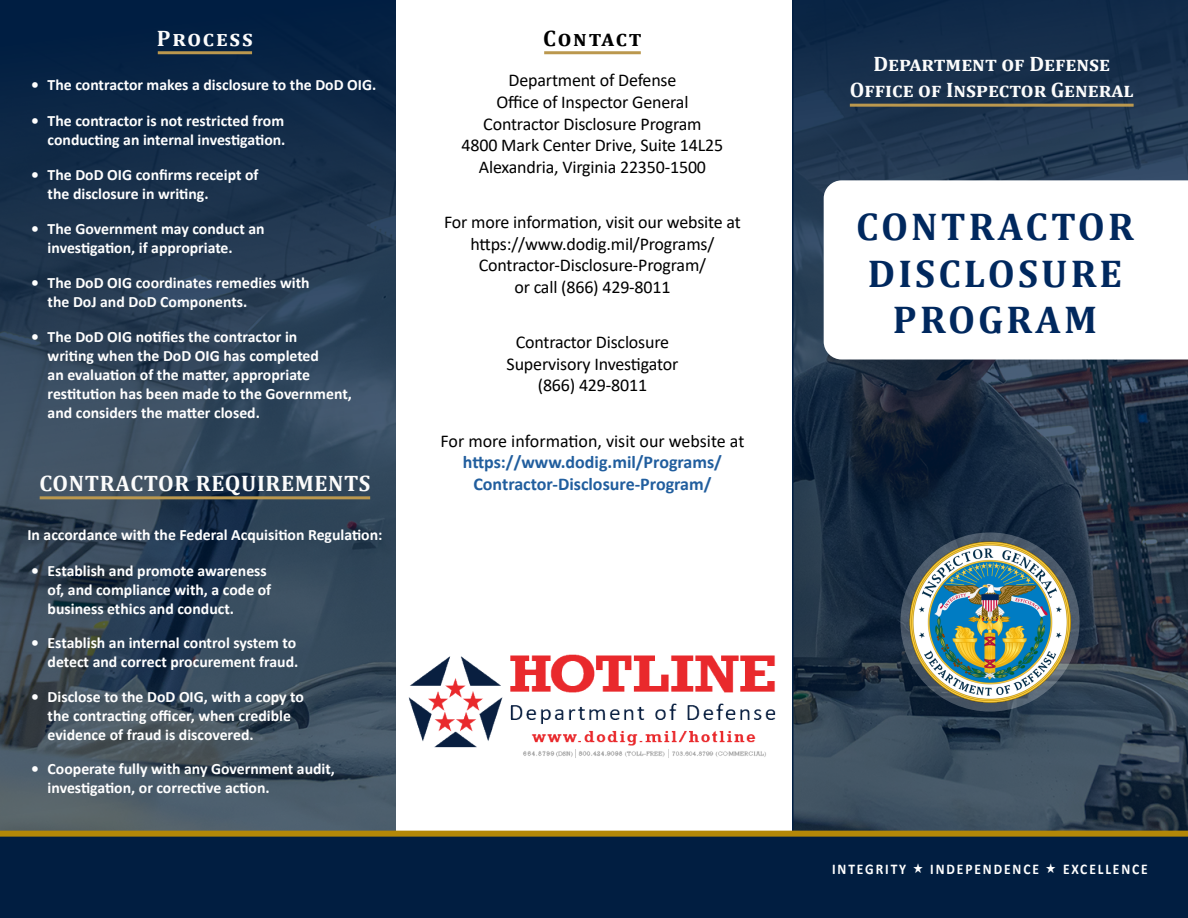
<style>
.page{position:relative;width:1188px;height:918px;background:#fff}
.page>*{position:absolute;margin:0;border:0;box-sizing:border-box;transform-origin:0 0}
.t1{font:700 39px/46.8px "Cambria";letter-spacing:.08em;color:#00285e;text-align:center}
.t2{font:700 22.5px "Cambria";letter-spacing:.03em;color:#fcfcfc}
.t3{font:700 22.5px "Cambria";letter-spacing:.08em;color:#fcfcfc}
.t4{font:700 22.5px "Cambria";letter-spacing:.075em;color:#000}
.t5{font:700 21px/25.5px "Cambria";color:#fcfcfc;text-align:center}
.t6{font:18px/21.6px "Calibri";letter-spacing:-.01em;color:#000;text-align:center}
.t7{font:700 18px/21.6px "Calibri";color:#215e9e;text-align:center}
.t8{font:700 15.75px/18.9px "Calibri";color:#fff}
.t9{font:700 14.85px "Calibri";letter-spacing:.14em;color:#fff;scale:.91 1}
</style>
<div class="page">
<img style="left:0;top:0;width:1188px;height:831px">
<hr style="left:158px;top:51px;width:94px;height:3px;background:#bb984e">
<hr style="left:40px;top:496px;width:330px;height:3px;background:#bb984e">
<hr style="left:544px;top:51px;width:97px;height:3px;background:#bb984e">
<div style="left:0;top:831px;width:1188px;height:87px;background:#011e41"></div>
<svg style="left:824px;top:180px;width:364px;height:180px"></svg>
<img style="left:408px;top:647px;width:369px;height:111px">
<hr style="left:850px;top:104px;width:284px;height:3px;background:#bb984e">
<svg style="left:900px;top:532px;width:180px;height:180px;background:#475565"></svg>
<img style="left:909px;top:542px;width:162px;height:161px">
<svg style="left:914px;top:863px;width:9px;height:10px"></svg>
<svg style="left:1046px;top:863px;width:10px;height:10px"></svg>
<h2 class="t3" style="left:157px;top:22px;width:98px">Process</h2>
<p class="t8" style="left:31px;top:75px;width:347px">• The contractor makes a disclosure to the DoD OIG.</p>
<p class="t8" style="left:31px;top:111px;width:256px;text-align:right">• The contractor is not restricted from conducting an internal investigation.</p>
<p class="t8" style="left:48px;top:165px;width:213px;text-indent:-16px">• The DoD OIG confirms receipt of the disclosure in writing.</p>
<p class="t8" style="left:48px;top:219px;width:219px;text-indent:-16px">• The Government may conduct an investigation, if appropriate.</p>
<p class="t8" style="left:48px;top:273px;width:264px;text-indent:-16px">• The DoD OIG coordinates remedies with the DoJ and DoD Components.</p>
<p class="t8" style="left:48px;top:327px;width:306px;text-indent:-16px">• The DoD OIG notifies the contractor in<br>writing when the DoD OIG has completed<br>an evaluation of the matter, appropriate restitution has been made to the Government, and considers the matter closed.</p>
<h2 class="t2" style="left:39px;top:468px;width:333px">CONTRACTOR REQUIREMENTS</h2>
<p class="t8" style="left:27px;top:525px;width:357px">In accordance with the Federal Acquisition Regulation:</p>
<p class="t8" style="left:48px;top:561px;width:225px;text-indent:-16px">• Establish and promote awareness of, and compliance with, a code of business ethics and conduct.</p>
<p class="t8" style="left:31px;top:633px;width:269px;text-align:right">• Establish an internal control system to detect and correct procurement fraud.</p>
<p class="t8" style="left:48px;top:687px;width:258px;text-indent:-16px">• Disclose to the DoD OIG, with a copy to the contracting officer, when credible evidence of fraud is discovered.</p>
<p class="t8" style="left:48px;top:759px;width:289px;text-indent:-16px">• Cooperate fully with any Government audit, investigation, or corrective action.</p>
<h2 class="t4" style="left:543px;top:22px;width:100px">Contact</h2>
<p class="t6" style="left:462px;top:69px;width:263px">Department of Defense<br>Office of Inspector General<br>Contractor Disclosure Program<br>4800 Mark Center Drive, Suite 14L25<br>Alexandria, Virginia 22350-1500</p>
<p class="t6" style="left:444px;top:211px;width:298px">For more information, visit our website at https://www.dodig.mil/Programs/ Contractor-Disclosure-Program/<br>or call (866) 429-8011</p>
<p class="t6" style="left:507px;top:331px;width:173px">Contractor Disclosure<br>Supervisory Investigator (866) 429-8011</p>
<p class="t6" style="left:441px;top:430px;width:305px">For more information, visit our website at</p>
<p class="t7" style="left:463px;top:451px;width:261px">https://www.dodig.mil/Programs/<br>Contractor-Disclosure-Program/</p>
<h3 class="t5" style="left:850px;top:51px;width:285px">Department of Defense<br>Office of Inspector General</h3>
<h1 class="t1" style="left:856px;top:202px;width:279px">CONTRACTOR<br>DISCLOSURE<br>PROGRAM</h1>
<p class="t9" style="left:832px;top:858px;width:83px">INTEGRITY</p>
<p class="t9" style="left:930px;top:858px;width:121px">INDEPENDENCE</p>
<p class="t9" style="left:1063px;top:858px;width:95px">EXCELLENCE</p>
</div>
